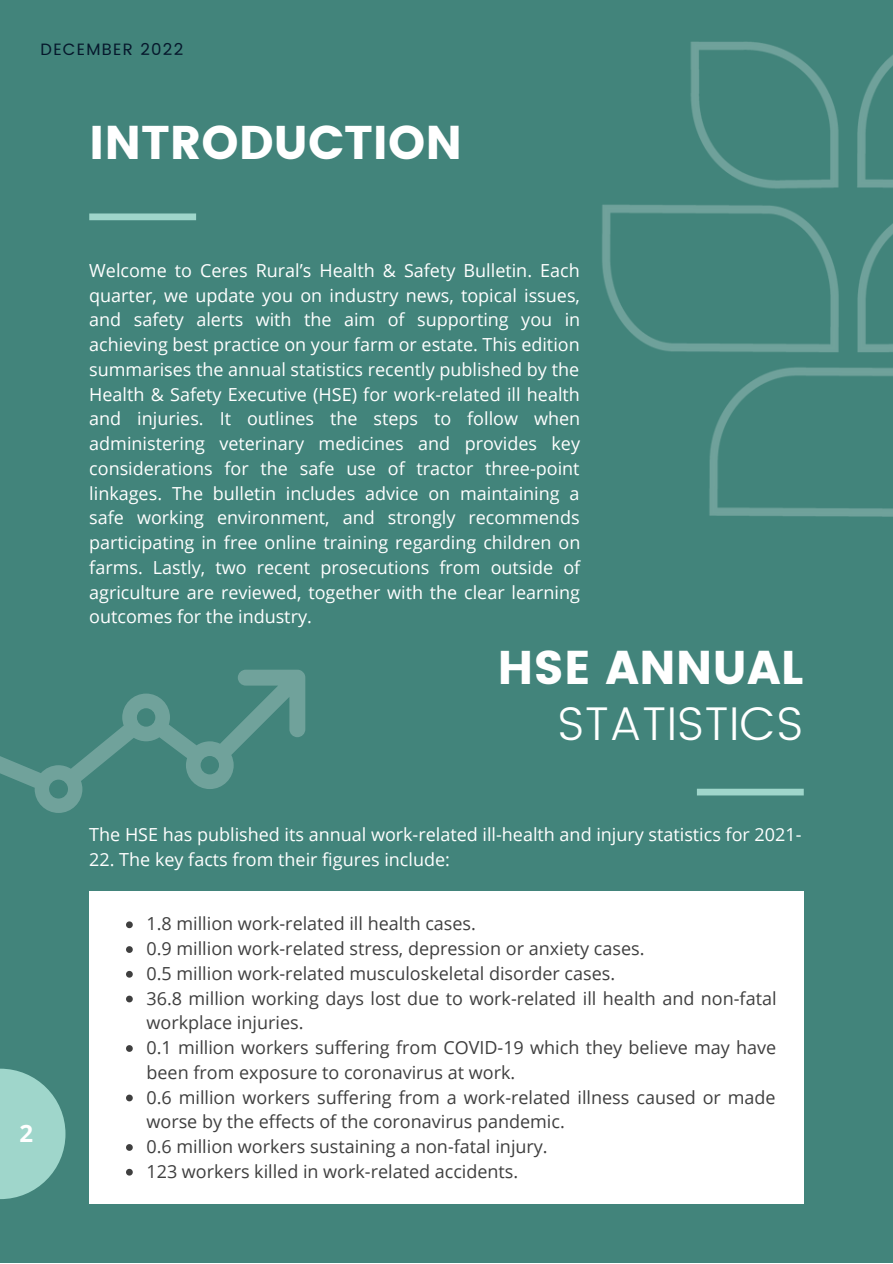
<style>
.page{position:relative;width:893px;height:1264px;background:#fff}
.page>*{position:absolute;margin:0;border:0;box-sizing:border-box;transform-origin:0 0}
.t1{font:47.25px "Poppins";color:#fff}
.t2{font:300 47.25px "Poppins";color:#fff}
.t3{font:700 24px "Open Sans";color:#fff}
.t4{font:18px/24.8px "Open Sans";color:#fff;text-align:justify}
.t5{font:18px/24.8px "Open Sans";color:#3f3f3f}
.t6{font:16.5px "Poppins";letter-spacing:.08em;color:#06182c}
</style>
<div class="page">
<div style="left:0;top:0;width:892px;height:1262px;background:#42847b"></div>
<img style="left:175px;top:41px;width:717px;height:476px">
<svg style="left:0;top:1068px;width:65px;height:131px"></svg>
<div style="left:89px;top:213px;width:107px;height:7px;background:#9fd6cb"></div>
<div style="left:696px;top:788px;width:107px;height:7px;background:#9fd6cb"></div>
<svg style="left:0;top:669px;width:306px;height:144px"></svg>
<div style="left:89px;top:891px;width:714px;height:312px;background:#fff"></div>
<svg style="left:126px;top:921px;width:7px;height:7px"></svg>
<svg style="left:126px;top:946px;width:7px;height:6px"></svg>
<svg style="left:126px;top:970px;width:7px;height:7px"></svg>
<svg style="left:126px;top:995px;width:7px;height:7px"></svg>
<svg style="left:126px;top:1045px;width:7px;height:6px"></svg>
<svg style="left:126px;top:1094px;width:7px;height:7px"></svg>
<svg style="left:126px;top:1144px;width:7px;height:6px"></svg>
<svg style="left:126px;top:1168px;width:7px;height:7px"></svg>
<p class="t6" style="left:41px;top:40px;width:144px">DECEMBER 2022</p>
<h1 class="t1" style="left:89px;top:115px;width:374px">INTRODUCTION</h1>
<h2 class="t3" style="left:19px;top:1116px;width:15px">2</h2>
<p class="t4" style="left:89px;top:257px;width:492px">Welcome to Ceres Rural’s Health &amp; Safety Bulletin. Each quarter, we update you on industry news, topical issues, and safety alerts with the aim of supporting you in achieving best practice on your farm or estate. This edition summarises the annual statistics recently published by the Health &amp; Safety Executive (HSE) for work-related ill health and injuries. It outlines the steps to follow when administering veterinary medicines and provides key considerations for the safe use of tractor three-point linkages. The bulletin includes advice on maintaining a safe working environment, and strongly recommends participating in free online training regarding children on farms. Lastly, two recent prosecutions from outside of agriculture are reviewed, together with the clear learning outcomes for the industry.</p>
<h1 class="t1" style="left:497px;top:640px;width:307px">HSE ANNUAL</h1>
<h1 class="t2" style="left:557px;top:696px;width:247px">STATISTICS</h1>
<p class="t4" style="left:89px;top:822px;width:713px">The HSE has published its annual work-related ill-health and injury statistics for 2021-</p>
<p class="t4" style="left:89px;top:846px;width:362px">22. The key facts from their figures include:</p>
<p class="t5" style="left:146px;top:911px;width:631px">1.8 million work-related ill health cases.<br>0.9 million work-related stress, depression or anxiety cases.<br>0.5 million work-related musculoskeletal disorder cases.<br>36.8 million working days lost due to work-related ill health and non-fatal workplace injuries.<br>0.1 million workers suffering from COVID-19 which they believe may have been from exposure to coronavirus at work.<br>0.6 million workers suffering from a work-related illness caused or made worse by the effects of the coronavirus pandemic.<br>0.6 million workers sustaining a non-fatal injury.<br>123 workers killed in work-related accidents.</p>
</div>
